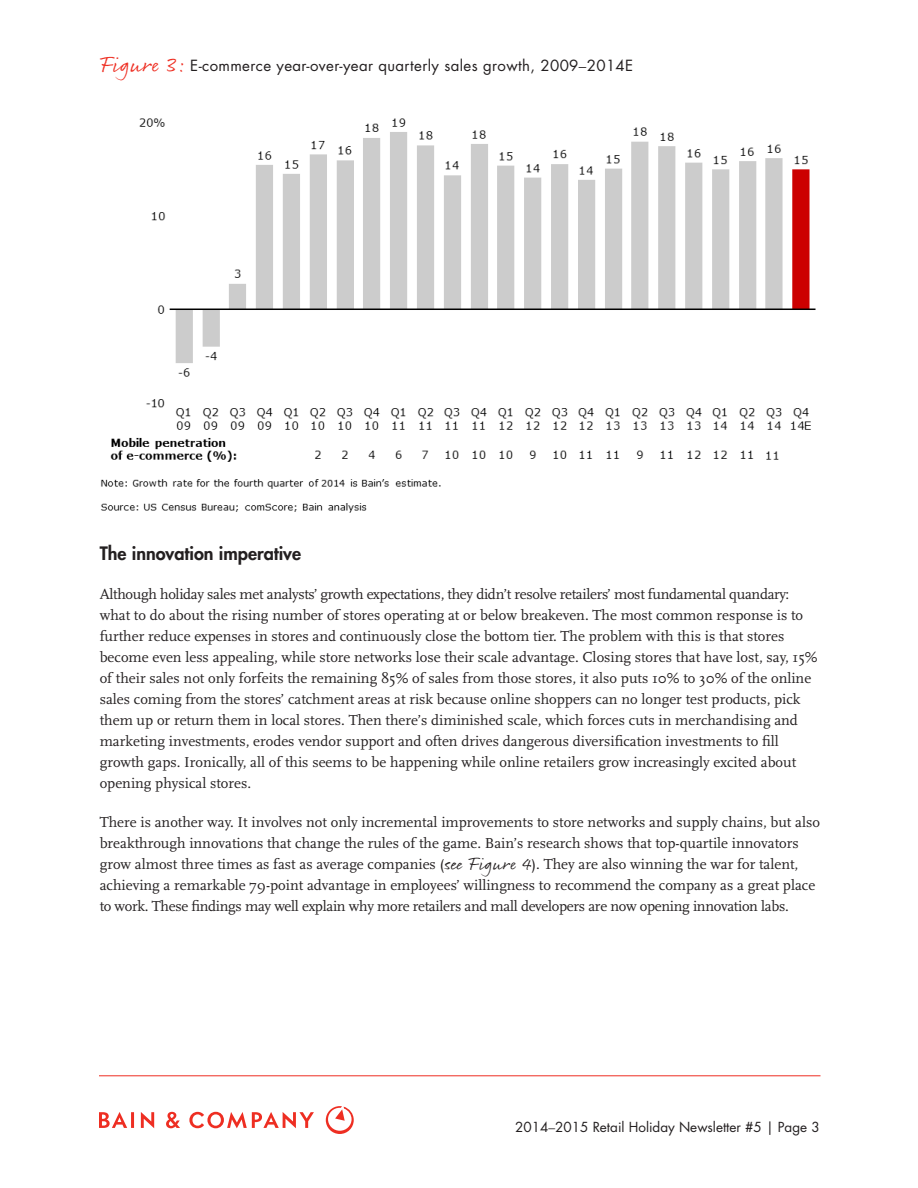
<style>
.page{position:relative;width:918px;height:1188px;background:#fff}
.page>*{position:absolute;margin:0;border:0;box-sizing:border-box;transform-origin:0 0}
.Subhead_1{font:800 18px "Futura";color:#231f20}
.Body_text{font:15px/21px "Scala";color:#231f20}
.Chart_tagline{font:15px "Futura";letter-spacing:.025em;color:#231f20}
.t1{font:13.5px "Futura";color:#231f20}
.s1{font-family:"Rollerscript Rough";font-size:22.5px;color:#ee2e22}
.s2{font-family:"Scala"}
.s3{font-family:"Rollerscript Rough";font-size:18px}
</style>
<div class="page">
<svg style="left:141px;top:1112px;width:13px;height:16px"></svg>
<svg style="left:99px;top:1112px;width:35px;height:16px"></svg>
<svg style="left:166px;top:1112px;width:14px;height:16px"></svg>
<svg style="left:189px;top:1112px;width:125px;height:16px"></svg>
<svg style="left:326px;top:1106px;width:28px;height:28px"></svg>
<hr style="left:99px;top:1075px;width:721px;height:1px;background:#ee2e22">
<img style="left:101px;top:118px;width:715px;height:395px">
<p class="Chart_tagline" style="left:99px;top:56px;width:536px"><span class="s1">Figure 3:</span> E-commerce year-over-year quarterly sales growth, 2009<span class="s2">–</span>2014E</p>
<p class="Subhead_1" style="left:100px;top:542px;width:203px">The innovation imperative</p>
<p class="Body_text" style="left:100px;top:584px;width:719px">Although holiday sales met analysts’ growth expectations, they didn’t resolve retailers’ most fundamental quandary: what to do about the rising number of stores operating at or below breakeven. The most common response is to further reduce expenses in stores and continuously close the bottom tier. The problem with this is that stores become even less appealing, while store networks lose their scale advantage. Closing stores that have lost, say, 15% of their sales not only forfeits the remaining 85% of sales from those stores, it also puts 10% to 30% of the online sales coming from the stores’ catchment areas at risk because online shoppers can no longer test products, pick them up or return them in local stores. Then there’s diminished scale, which forces cuts in merchandising and marketing investments, erodes vendor support and often drives dangerous diversification investments to fill growth gaps. Ironically, all of this seems to be happening while online retailers grow increasingly excited about opening physical stores.</p>
<p class="Body_text" style="left:100px;top:812px;width:722px">There is another way. It involves not only incremental improvements to store networks and supply chains, but also breakthrough innovations that change the rules of the game. Bain’s research shows that top-quartile innovators grow almost three times as fast as average companies (<span class="s3">see Figure 4</span>). They are also winning the war for talent, achieving a remarkable 79-point advantage in employees’ willingness to recommend the company as a great place to work. These findings may well explain why more retailers and mall developers are now opening innovation labs.</p>
<p class="t1" style="left:515px;top:1119px;width:306px">2014<span class="s2">–</span>2015 Retail Holiday Newsletter #5 | Page 3</p>
</div>
